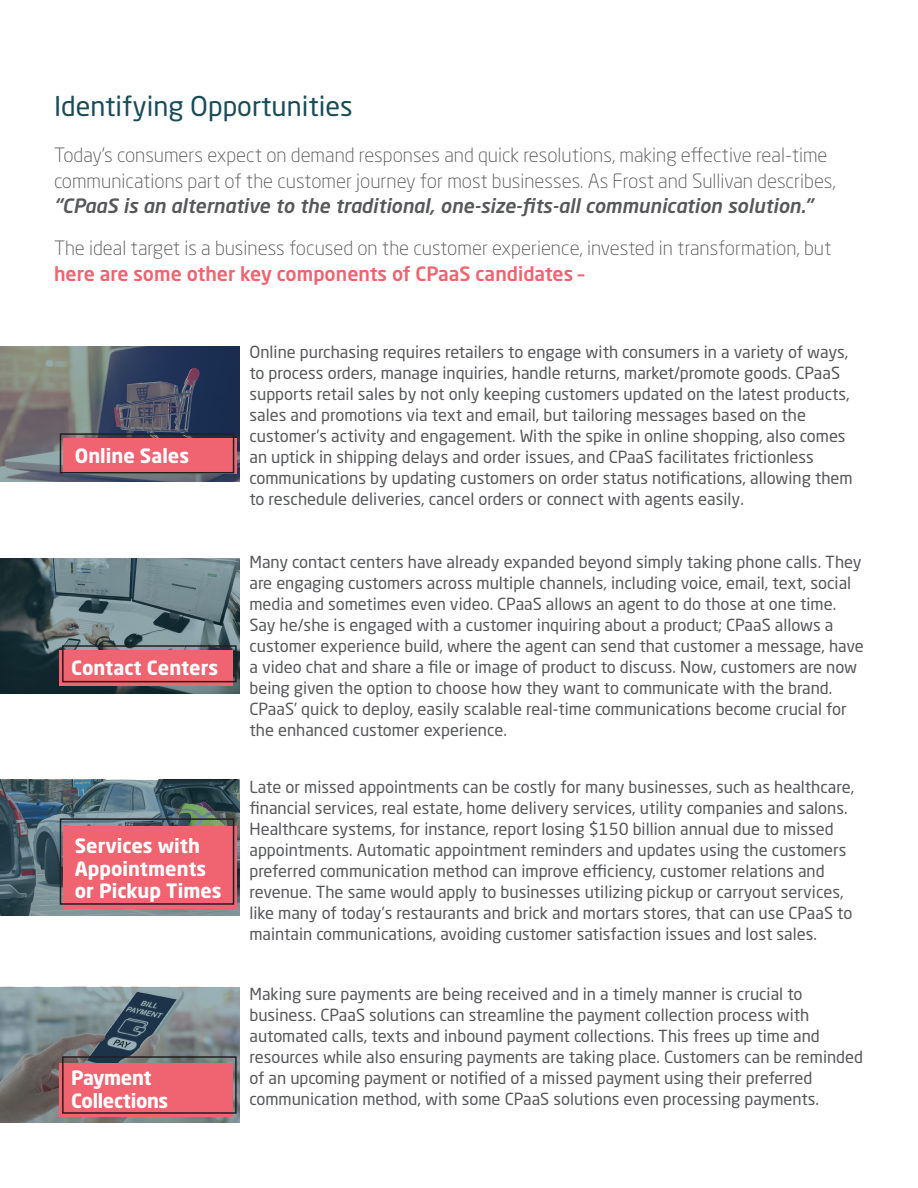
<style>
.page{position:relative;width:918px;height:1188px;background:#fff}
.page>*{position:absolute;margin:0;border:0;box-sizing:border-box;transform-origin:0 0}
.t1{font:27px "Neo Sans Std";color:#184c59}
.t2{font:300 19.5px/25.5px "Neo Sans Std";color:#57585a}
.t3{font:700 19.5px/22.5px "Neo Sans Std";color:#fff}
.t4{font:700 19.5px "Neo Sans Std";letter-spacing:-.02em;color:#fff}
.t5{font:700 19.5px "Neo Sans Std";letter-spacing:-.025em;color:#fff}
.t6{font:16.5px/21px "Neo Sans Std";color:#57585a}
.s1{font-weight:500;font-style:italic}
.s2{font-weight:500;color:#f06370}
</style>
<div class="page">
<svg style="left:0;top:346px;width:239px;height:136px;background:#585f6c"></svg>
<svg style="left:0;top:558px;width:239px;height:136px;background:#576b70"></svg>
<svg style="left:0;top:780px;width:239px;height:136px;background:#506770"></svg>
<svg style="left:0;top:987px;width:239px;height:136px;background:#747f83"></svg>
<div style="left:60px;top:650px;width:173px;height:35px;background:#f06370"></div>
<div style="left:62px;top:645px;width:175px;height:37px;border:2px solid #231f20"></div>
<div style="left:63px;top:826px;width:173px;height:83px;background:#f06370"></div>
<div style="left:60px;top:818px;width:174px;height:87px;border:2px solid #231f20"></div>
<div style="left:60px;top:1063px;width:173px;height:54px;background:#f06370"></div>
<div style="left:62px;top:1056px;width:175px;height:58px;border:2px solid #231f20"></div>
<div style="left:63px;top:438px;width:173px;height:35px;background:#f06370"></div>
<div style="left:60px;top:433px;width:174px;height:40px;border:2px solid #231f20"></div>
<p class="t1" style="left:54px;top:89px;width:300px">Identifying Opportunities</p>
<p class="t2" style="left:54px;top:142px;width:783px">Today’s consumers expect on demand responses and quick resolutions, making effective real-time communications part of the customer journey for most businesses. As Frost and Sullivan describes, <span class="s1">“CPaaS is an alternative to the traditional, one-size-fits-all communication solution.”</span></p>
<p class="t2" style="left:54px;top:235px;width:779px">The ideal target is a business focused on the customer experience, invested in transformation, but <span class="s2">here are some other key components of CPaaS candidates –</span></p>
<p class="t3" style="left:75px;top:444px;width:116px">Online Sales</p>
<p class="t3" style="left:71px;top:448px;width:116px">Online Sales</p>
<p class="t3" style="left:71px;top:656px;width:149px">Contact Centers</p>
<p class="t3" style="left:75px;top:834px;width:148px">Services with<br>Appointments or Pickup Times</p>
<p class="t5" style="left:71px;top:1065px;width:82px">Payment</p>
<p class="t4" style="left:71px;top:1088px;width:99px">Collections</p>
<p class="t6" style="left:249px;top:341px;width:605px">Online purchasing requires retailers to engage with consumers in a variety of ways, to process orders, manage inquiries, handle returns, market/promote goods. CPaaS supports retail sales by not only keeping customers updated on the latest products, sales and promotions via text and email, but tailoring messages based on the customer’s activity and engagement. With the spike in online shopping, also comes an uptick in shipping delays and order issues, and CPaaS facilitates frictionless communications by updating customers on order status notifications, allowing them to reschedule deliveries, cancel orders or connect with agents easily.</p>
<p class="t6" style="left:249px;top:551px;width:616px">Many contact centers have already expanded beyond simply taking phone calls. They are engaging customers across multiple channels, including voice, email, text, social media and sometimes even video. CPaaS allows an agent to do those at one time.<br>Say he/she is engaged with a customer inquiring about a product; CPaaS allows a customer experience build, where the agent can send that customer a message, have a video chat and share a file or image of product to discuss. Now, customers are now being given the option to choose how they want to communicate with the brand.<br>CPaaS’ quick to deploy, easily scalable real-time communications become crucial for the enhanced customer experience.</p>
<p class="t6" style="left:249px;top:776px;width:606px">Late or missed appointments can be costly for many businesses, such as healthcare, financial services, real estate, home delivery services, utility companies and salons.<br>Healthcare systems, for instance, report losing $150 billion annual due to missed appointments. Automatic appointment reminders and updates using the customers preferred communication method can improve efficiency, customer relations and revenue. The same would apply to businesses utilizing pickup or carryout services, like many of today’s restaurants and brick and mortars stores, that can use CPaaS to maintain communications, avoiding customer satisfaction issues and lost sales.</p>
<p class="t6" style="left:249px;top:983px;width:615px">Making sure payments are being received and in a timely manner is crucial to business. CPaaS solutions can streamline the payment collection process with automated calls, texts and inbound payment collections. This frees up time and resources while also ensuring payments are taking place. Customers can be reminded of an upcoming payment or notified of a missed payment using their preferred communication method, with some CPaaS solutions even processing payments.</p>
</div>
